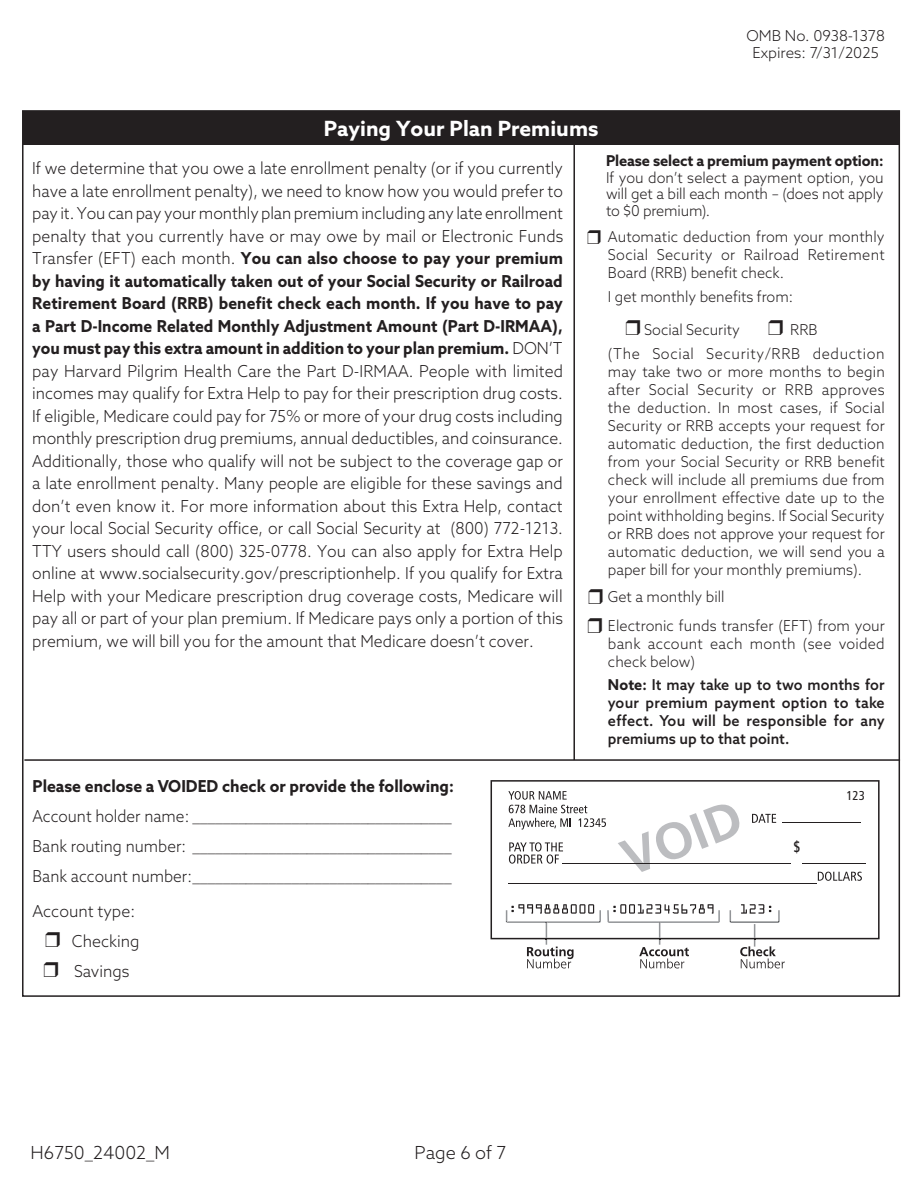
<style>
.page{position:relative;width:918px;height:1188px;background:#fff}
.page>*{position:absolute;margin:0;border:0;box-sizing:border-box;transform-origin:0 0}
.t1{font:700 51px "Frutiger LT Std";color:#bcbdc0}
.t2{font:700 21px "Azo Sans";color:#fff}
.t3{font:300 18px "Azo Sans";color:#231f20}
.t4{font:300 16.5px/22.5px "Azo Sans";color:#231f20;text-align:justify;scale:.95 1}
.t5{font:300 16.5px/30px "Azo Sans";color:#231f20;text-align:justify;scale:.93 1}
.t6{font:700 16.5px "Azo Sans";color:#231f20;scale:.96 1}
.t7{font:300 16.5px/30px "Azo Sans";color:#231f20;scale:.96 1}
.t8{font:700 condensed 15.15px "Frutiger";color:#231f20;scale:.88 1}
.t9{font:300 15px/18px "Azo Sans";color:#231f20;text-align:justify;scale:.96 1}
.t10{font:500 15px/18px "Azo Sans";letter-spacing:.01em;color:#231f20;text-align:justify;scale:.96 1}
.t11{font:300 15px/18px "Azo Sans";letter-spacing:.02em;color:#231f20;scale:.96 1}
.t12{font:300 15px/23.7px "Azo Sans";letter-spacing:.04em;color:#231f20;scale:.96 1}
.t13{font:700 15px "Azo Sans";letter-spacing:-.01em;color:#231f20}
.t14{font:300 15px/16.5px "Azo Sans";color:#231f20;text-align:center}
.t15{font:13.65px "Frugal Sans Bold DTC";color:#231f20}
.t16{font:13.65px "Frugal Sans Light DTC";color:#231f20}
.t17{font:condensed 12.9px/12.1px "Frutiger";color:#231f20}
.t18{font:condensed 12.15px/13.6px "Frutiger";color:#231f20}
.s1{font-weight:700}
</style>
<div class="page">
<hr style="left:24px;top:759px;width:876px;height:2px;background:#231f20">
<hr style="left:573px;top:143px;width:2px;height:617px;background:#231f20">
<div style="left:24px;top:111px;width:875px;height:33px;background:#231f20"></div>
<svg style="left:491px;top:780px;width:389px;height:159px"></svg>
<svg style="left:506px;top:904px;width:95px;height:64px"></svg>
<svg style="left:607px;top:904px;width:113px;height:64px"></svg>
<svg style="left:730px;top:904px;width:55px;height:64px"></svg>
<hr style="left:782px;top:822px;width:79px;height:1px;background:#231f20">
<hr style="left:802px;top:863px;width:64px;height:1px;background:#231f20">
<p class="t2" style="left:324px;top:114px;width:276px">Paying Your Plan Premiums</p>
<p class="t14" style="left:746px;top:27px;width:140px">OMB No. 0938-1378<br>Expires: 7/31/2025</p>
<p class="t13" style="left:606px;top:151px;width:279px">Please select a premium payment option:</p>
<p class="t9" style="left:606px;top:169px;width:291px;line-height:16.5px">If you don’t select a payment option, you will get a bill each month – (does not apply to $0 premium).</p>
<p class="t4" style="left:32px;top:157px;width:561px">If we determine that you owe a late enrollment penalty (or if you currently have a late enrollment penalty), we need to know how you would prefer to pay it. You can pay your monthly plan premium including any late enrollment penalty that you currently have or may owe by mail or Electronic Funds Transfer (EFT) each month. <span class="s1">You can also choose to pay your premium by having it automatically taken out of your Social Security or Railroad Retirement Board (RRB) benefit check each month. If you have to pay a Part D-Income Related Monthly Adjustment Amount (Part D-IRMAA), you must pay this extra amount in addition to your plan premium.</span> DON’T pay Harvard Pilgrim Health Care the Part D-IRMAA. People with limited incomes may qualify for Extra Help to pay for their prescription drug costs.<br>If eligible, Medicare could pay for 75% or more of your drug costs including monthly prescription drug premiums, annual deductibles, and coinsurance.<br>Additionally, those who qualify will not be subject to the coverage gap or a late enrollment penalty. Many people are eligible for these savings and don’t even know it. For more information about this Extra Help, contact your local Social Security office, or call Social Security at (800) 772-1213.<br>TTY users should call (800) 325-0778. You can also apply for Extra Help online at www.socialsecurity.gov/prescriptionhelp. If you qualify for Extra Help with your Medicare prescription drug coverage costs, Medicare will pay all or part of your plan premium. If Medicare pays only a portion of this premium, we will bill you for the amount that Medicare doesn’t cover.</p>
<p class="t9" style="left:608px;top:228px;width:290px">Automatic deduction from your monthly Social Security or Railroad Retirement Board (RRB) benefit check.</p>
<p class="t9" style="left:608px;top:288px;width:194px">I get monthly benefits from:</p>
<p class="t9" style="left:644px;top:321px;width:101px">Social Security</p>
<p class="t12" style="left:608px;top:318px;width:290px;text-indent:182px">RRB<br>(The Social Security/RRB deduction</p>
<p class="t9" style="left:608px;top:362px;width:290px">may take two or more months to begin after Social Security or RRB approves the deduction. In most cases, if Social Security or RRB accepts your request for automatic deduction, the first deduction from your Social Security or RRB benefit check will include all premiums due from your enrollment effective date up to the point withholding begins. If Social Security or RRB does not approve your request for automatic deduction, we will send you a paper bill for your monthly premiums).</p>
<p class="t9" style="left:608px;top:582px;width:290px;line-height:29.4px">Get a monthly bill<br>Electronic funds transfer (EFT) from your</p>
<p class="t11" style="left:608px;top:635px;width:290px">bank account each month (see voided check below)</p>
<p class="t10" style="left:608px;top:675px;width:290px"><span class="s1">Note:</span> It may take up to two months for your premium payment option to take effect. You will be responsible for any premiums up to that point.</p>
<p class="t17" style="left:846px;top:557px;width:20px">123</p>
<p class="t18" style="left:508px;top:570px;width:100px">678 Maine Street<br>Anywhere, MI 12345</p>
<p class="t17" style="left:508px;top:609px;width:57px">PAY TO THE<br>ORDER OF</p>
<p class="t8" style="left:794px;top:606px;width:9px">$</p>
<p class="t17" style="left:817px;top:638px;width:47px">DOLLARS</p>
<p class="t15" style="left:740px;top:712px;width:38px">C eck</p>
<p class="t16" style="left:740px;top:724px;width:47px">Number</p>
<p class="t15" style="left:748px;top:712px;width:9px">h</p>
<p class="t15" style="left:639px;top:712px;width:52px">Account</p>
<p class="t16" style="left:639px;top:724px;width:47px">Number</p>
<p class="t6" style="left:33px;top:776px;width:440px">Please enclose a VOIDED check or provide the following:</p>
<p class="t5" style="left:33px;top:801px;width:452px">Account holder name: __________________________________ Bank routing number: __________________________________ Bank account number:__________________________________</p>
<p class="t7" style="left:72px;top:896px;width:72px;text-indent:-39px">Account type:<br>Checking<br>Savings</p>
<p class="t3" style="left:31px;top:1141px;width:141px">H6750_24002_M</p>
<p class="t3" style="left:415px;top:1141px;width:93px">Page 6 of 7</p>
<h1 class="t1" style="left:613px;top:832px;width:126px;rotate:-21deg">VOID</h1>
<p class="t8" style="left:794px;top:838px;width:9px">$</p>
<p class="t17" style="left:846px;top:789px;width:20px">123</p>
</div>
